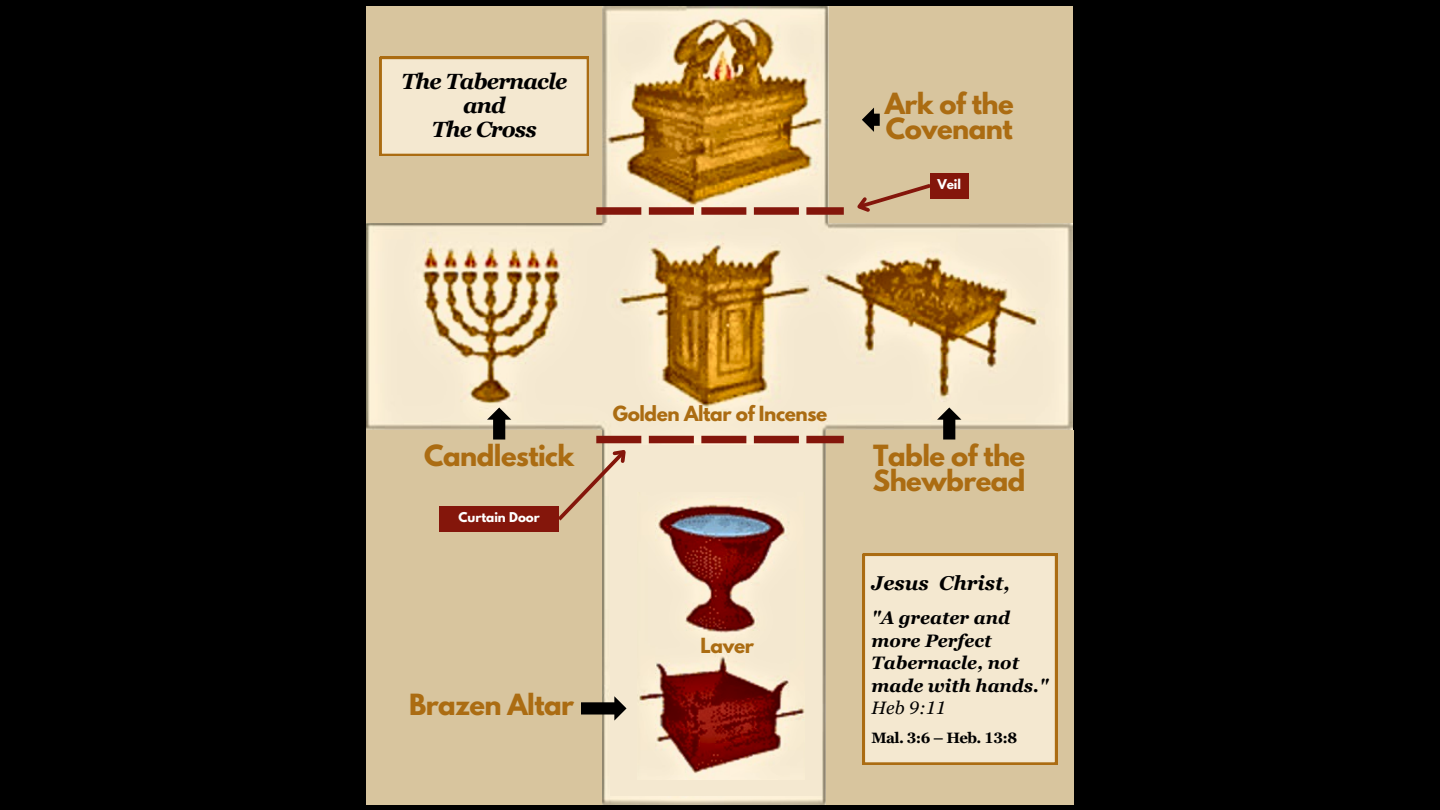
<style>
.page{position:relative;width:1440px;height:810px;background:#000}
.page>*{position:absolute;margin:0;border:0;box-sizing:border-box;transform-origin:0 0}
.t1{font:700 25.9px/25px "League Spartan";letter-spacing:-.02em;color:#ab6c12}
.t2{font:italic 700 22px "Georgia Pro";letter-spacing:-.04em;color:#000}
.t3{font:italic 700 20px "Georgia Pro";color:#000}
.t4{font:700 18.5px "League Spartan";letter-spacing:-.02em;color:#ab6c12}
.t5{font:italic 700 18px/22.5px "Georgia Pro";color:#000}
.t6{font:700 15px "Georgia Pro";letter-spacing:-.04em;color:#000}
.t7{font:700 12px "League Spartan";color:#fff}
.s1{font-weight:400}
</style>
<div class="page">
<img style="left:366px;top:6px;width:707px;height:799px">
<div style="left:610px;top:445px;width:211px;height:351px;background:#f4e8d0"></div>
<img style="left:639px;top:525px;width:166px;height:254px">
<div style="left:366px;top:6px;width:236px;height:217px;background:#d8c59e"></div>
<div style="left:366px;top:431px;width:235px;height:374px;background:#d8c59e"></div>
<div style="left:829px;top:6px;width:244px;height:217px;background:#d8c59e"></div>
<div style="left:826px;top:431px;width:248px;height:374px;background:#d8c59e"></div>
<div style="left:439px;top:506px;width:120px;height:26px;background:#84160b"></div>
<svg style="left:559px;top:436px;width:285px;height:89px"></svg>
<svg style="left:596px;top:207px;width:248px;height:8px;background:#973b2d"></svg>
<div style="left:930px;top:173px;width:38px;height:25px;background:#84160b"></div>
<svg style="left:857px;top:184px;width:78px;height:28px"></svg>
<svg style="left:862px;top:108px;width:18px;height:24px"></svg>
<svg style="left:487px;top:408px;width:24px;height:32px"></svg>
<svg style="left:937px;top:408px;width:24px;height:32px"></svg>
<svg style="left:581px;top:696px;width:46px;height:25px"></svg>
<svg style="left:380px;top:57px;width:209px;height:99px;background:#efdfc3"></svg>
<div style="left:863px;top:554px;width:194px;height:211px;background:#f4e8d0"></div>
<p class="t2" style="left:401px;top:69px;width:167px">The Tabernacle</p>
<p class="t2" style="left:463px;top:93px;width:44px">and</p>
<p class="t2" style="left:432px;top:117px;width:107px">The Cross</p>
<p class="t1" style="left:885px;top:95px;width:130px">Ark of the<br>Covenant</p>
<p class="t7" style="left:937px;top:178px;width:25px">Veil</p>
<p class="t4" style="left:613px;top:405px;width:216px">Golden Altar of Incense</p>
<p class="t1" style="left:424px;top:446px;width:151px">Candlestick</p>
<p class="t1" style="left:873px;top:446px;width:154px">Table of the<br>Shewbread</p>
<p class="t7" style="left:459px;top:511px;width:83px">Curtain Door</p>
<p class="t1" style="left:409px;top:696px;width:166px">Brazen Altar</p>
<p class="t4" style="left:701px;top:637px;width:55px">Laver</p>
<p class="t3" style="left:872px;top:572px;width:140px">Jesus Christ,</p>
<p class="t5" style="left:872px;top:607px;width:178px">"A greater and more Perfect<br>Tabernacle, not made with hands."<br><span class="s1">Heb 9:11</span></p>
<p class="t6" style="left:872px;top:729px;width:147px">Mal. 3:6 – Heb. 13:8</p>
</div>
